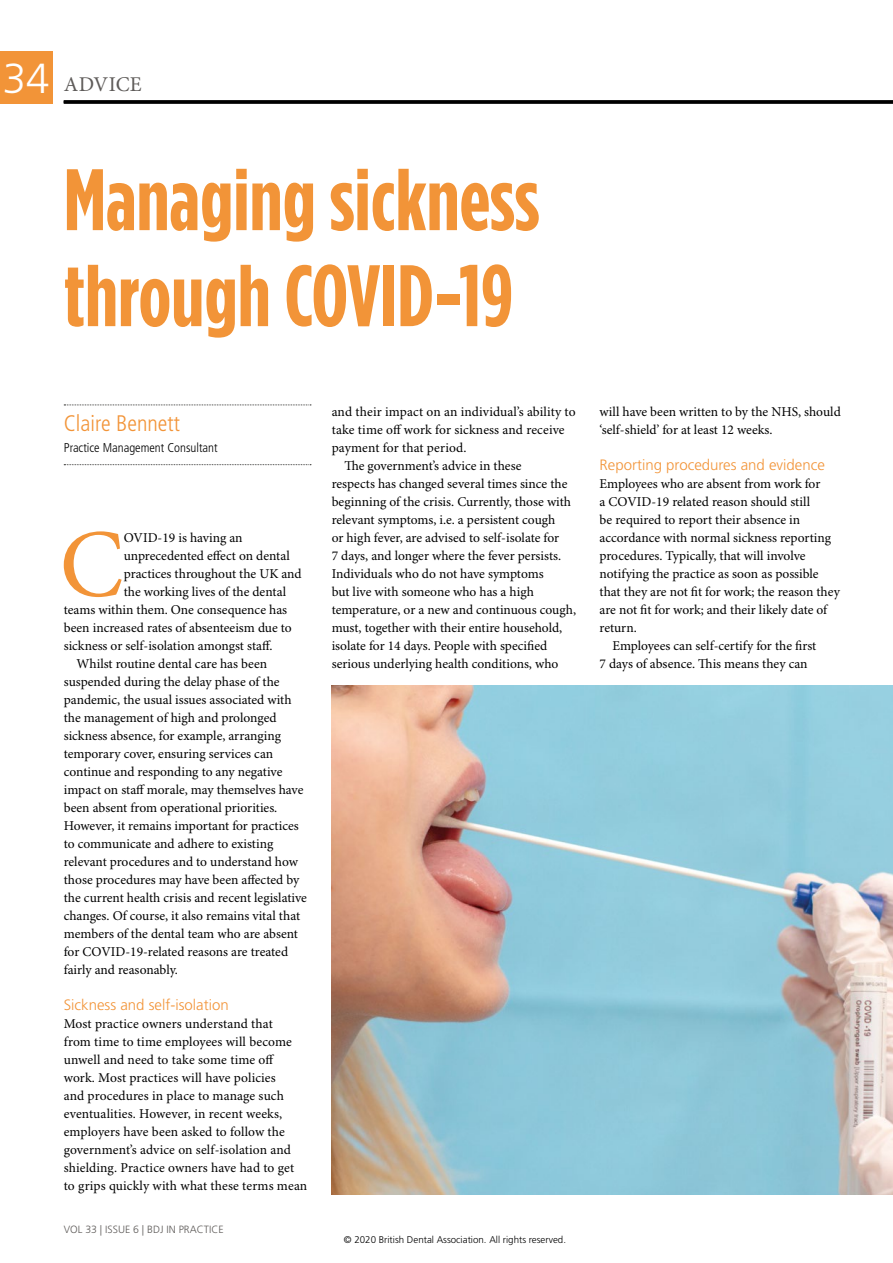
<style>
.page{position:relative;width:893px;height:1263px;background:#fff}
.page>*{position:absolute;margin:0;border:0;box-sizing:border-box;transform-origin:0 0}
.Para_Body_with_drop{font:96.6px "Minion Pro";color:#f29438}
.Title_Headline_categ{font:700 87px/96px "Gotham Condensed";color:#f29438}
.NoXML_Page_numbers{font:300 42px "Frutiger LT Std";color:#fff}
.NoXML_Author_name{font:300 condensed 22.5px "Frutiger LT Std";color:#f29438}
.NoXML_Category{font:21px "Minion Pro";letter-spacing:.005em;color:#5e5b59}
.SectionHeading_1_Sub{font:300 15px "Frutiger LT Std";color:#f29438}
.Para_Body_Indent{font:13.5px/18px "Minion Pro";letter-spacing:-.005em;color:#000}
.Para_Body_fullout{font:13.5px/18px "Minion Pro";letter-spacing:.005em;color:#000}
.Para_Body_with_drop-2{font:13.5px "Minion Pro";color:#000}
.NoXML_Author_job_tit{font:300 condensed 12.75px "Frutiger LT Std";color:#000}
.NoXML_Footer{font:300 10.5px "Frutiger LT Std";color:#5e5b59}
.t1{font:300 9.75px "Frutiger LT Std";color:#000}
</style>
<div class="page">
<div style="left:0;top:51px;width:52px;height:52px;background:#f29438"></div>
<hr style="left:64px;top:100px;width:829px;height:3px;background:#000">
<img style="left:332px;top:686px;width:561px;height:508px">
<svg style="left:64px;top:405px;width:247px;height:1px"></svg>
<svg style="left:64px;top:464px;width:247px;height:1px"></svg>
<p class="NoXML_Page_numbers" style="left:3px;top:55px;width:48px">34</p>
<p class="NoXML_Category" style="left:64px;top:72px;width:79px">ADVICE</p>
<p class="Title_Headline_categ" style="left:64px;top:151px;width:477px">Managing sickness through COVID-19</p>
<p class="NoXML_Author_name" style="left:64px;top:410px;width:118px">Claire Bennett</p>
<p class="NoXML_Author_job_tit" style="left:64px;top:440px;width:155px">Practice Management Consultant</p>
<p class="Para_Body_with_drop" style="left:60px;top:507px;width:66px">C</p>
<p class="Para_Body_with_drop-2" style="left:124px;top:529px;width:120px">OVID-19 is having an</p>
<p class="Para_Body_with_drop-2" style="left:124px;top:547px;width:168px">unprecedented effect on dental</p>
<p class="Para_Body_with_drop-2" style="left:124px;top:565px;width:179px">practices throughout the UK and</p>
<p class="Para_Body_with_drop-2" style="left:124px;top:583px;width:164px">the working lives of the dental</p>
<p class="Para_Body_with_drop-2" style="left:64px;top:601px;width:225px">teams within them. One consequence has</p>
<p class="Para_Body_with_drop-2" style="left:64px;top:619px;width:230px">been increased rates of absenteeism due to</p>
<p class="Para_Body_with_drop-2" style="left:64px;top:637px;width:210px">sickness or self-isolation amongst staff.</p>
<p class="Para_Body_Indent" style="left:64px;top:655px;width:245px;text-indent:13px">Whilst routine dental care has been suspended during the delay phase of the pandemic, the usual issues associated with the management of high and prolonged sickness absence, for example, arranging temporary cover, ensuring services can continue and responding to any negative impact on staff morale, may themselves have been absent from operational priorities.<br>However, it remains important for practices to communicate and adhere to existing relevant procedures and to understand how those procedures may have been affected by the current health crisis and recent legislative changes. Of course, it also remains vital that members of the dental team who are absent for COVID-19-related reasons are treated fairly and reasonably.</p>
<p class="SectionHeading_1_Sub" style="left:64px;top:996px;width:167px">Sickness and self-isolation</p>
<p class="Para_Body_fullout" style="left:64px;top:1015px;width:245px">Most practice owners understand that<br>from time to time employees will become unwell and need to take some time off work. Most practices will have policies<br>and procedures in place to manage such eventualities. However, in recent weeks, employers have been asked to follow the government’s advice on self-isolation and shielding. Practice owners have had to get to grips quickly with what these terms mean</p>
<p class="NoXML_Footer" style="left:64px;top:1224px;width:161px">VOL 33 | ISSUE 6 | BDJ IN PRACTICE</p>
<p class="Para_Body_fullout" style="left:332px;top:403px;width:245px">and their impact on an individual’s ability to take time off work for sickness and receive payment for that period.</p>
<p class="Para_Body_Indent" style="left:332px;top:457px;width:246px;text-indent:13px">The government’s advice in these<br>respects has changed several times since the beginning of the crisis. Currently, those with relevant symptoms, i.e. a persistent cough<br>or high fever, are advised to self-isolate for<br>7 days, and longer where the fever persists.<br>Individuals who do not have symptoms<br>but live with someone who has a high temperature, or a new and continuous cough, must, together with their entire household, isolate for 14 days. People with specified serious underlying health conditions, who</p>
<p class="Para_Body_Indent" style="left:600px;top:403px;width:243px">will have been written to by the NHS, should ‘self-shield’ for at least 12 weeks.</p>
<p class="SectionHeading_1_Sub" style="left:600px;top:456px;width:227px">Reporting procedures and evidence</p>
<p class="Para_Body_fullout" style="left:600px;top:475px;width:242px">Employees who are absent from work for<br>a COVID-19 related reason should still<br>be required to report their absence in accordance with normal sickness reporting procedures. Typically, that will involve notifying the practice as soon as possible that they are not fit for work; the reason they are not fit for work; and their likely date of return.</p>
<p class="Para_Body_Indent" style="left:600px;top:637px;width:218px;text-indent:13px">Employees can self-certify for the first<br>7 days of absence. This means they can</p>
<p class="t1" style="left:344px;top:1234px;width:224px">© 2020 British Dental Association. All rights reserved.</p>
</div>
